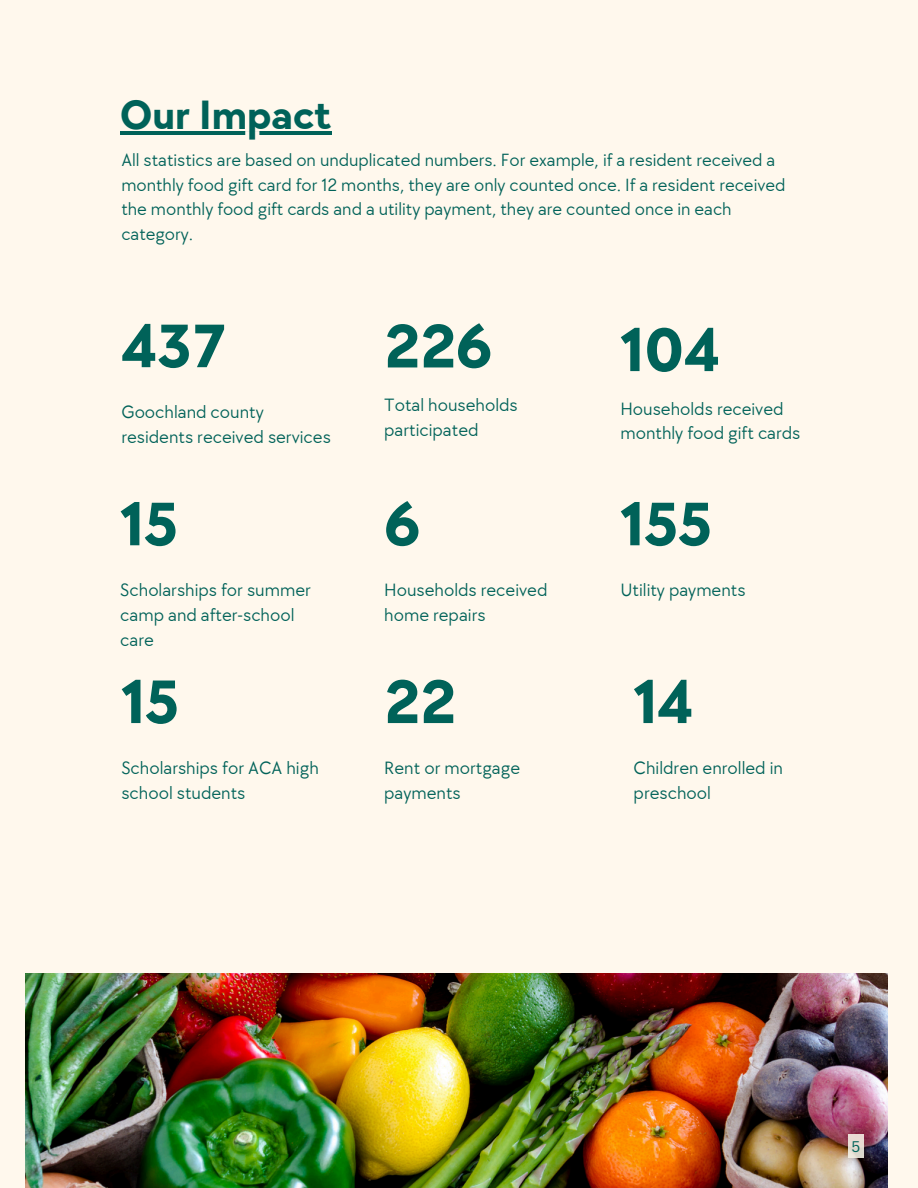
<style>
.page{position:relative;width:918px;height:1188px;background:#fff8ed}
.page>*{position:absolute;margin:0;border:0;box-sizing:border-box;transform-origin:0 0}
.t1{font:700 63.45px "TT Chocolates";color:#006259}
.t2{font:700 42.3px "TT Chocolates";color:#006259}
.t3{font:18.45px/24.8px "TT Chocolates";color:#006259}
.t4{font:18.3px/24.8px "TT Chocolates";color:#006259}
.t5{font:15px "Canva Sans";color:#006259}
</style>
<div class="page">
<img style="left:25px;top:973px;width:863px;height:215px">
<hr style="left:120px;top:132px;width:211px;height:3px;background:#006259">
<div style="left:848px;top:1135px;width:16px;height:23px;background:#f6f2e6;opacity:.89"></div>
<p class="t2" style="left:120px;top:91px;width:213px">Our Impact</p>
<p class="t4" style="left:121px;top:148px;width:666px">All statistics are based on unduplicated numbers. For example, if a resident received a monthly food gift card for 12 months, they are only counted once. If a resident received the monthly food gift cards and a utility payment, they are counted once in each category.</p>
<h1 class="t1" style="left:121px;top:310px;width:106px">437</h1>
<p class="t3" style="left:121px;top:400px;width:211px">Goochland county residents received services</p>
<p class="t1" style="left:120px;top:488px;width:59px">15</p>
<p class="t3" style="left:120px;top:578px;width:192px">Scholarships for summer camp and after-school care</p>
<h1 class="t1" style="left:121px;top:666px;width:59px">15</h1>
<p class="t3" style="left:121px;top:756px;width:199px">Scholarships for ACA high school students</p>
<p class="t1" style="left:384px;top:310px;width:109px">226</p>
<h1 class="t3" style="left:384px;top:393px;width:135px">Total households participated</h1>
<p class="t1" style="left:384px;top:488px;width:37px">6</p>
<p class="t3" style="left:384px;top:578px;width:165px">Households received home repairs</p>
<h1 class="t1" style="left:384px;top:666px;width:73px">22</h1>
<p class="t3" style="left:384px;top:756px;width:137px">Rent or mortgage payments</p>
<p class="t1" style="left:620px;top:314px;width:101px">104</p>
<p class="t3" style="left:620px;top:397px;width:182px">Households received monthly food gift cards</p>
<p class="t1" style="left:620px;top:488px;width:93px">155</p>
<p class="t3" style="left:620px;top:578px;width:127px">Utility payments</p>
<p class="t1" style="left:634px;top:666px;width:61px">14</p>
<p class="t3" style="left:634px;top:756px;width:151px">Children enrolled in preschool</p>
<p class="t5" style="left:852px;top:1136px;width:10px">5</p>
</div>
